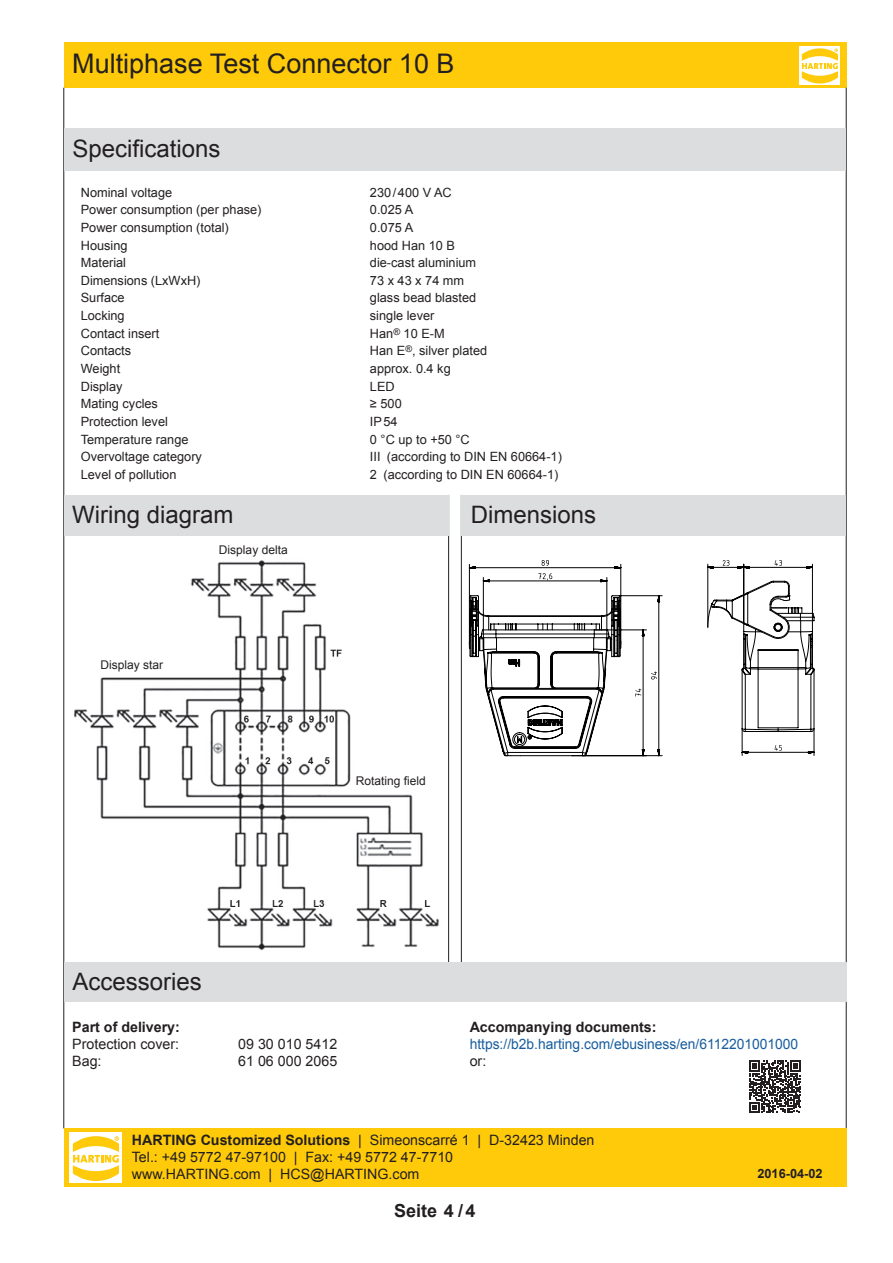
<style>
.page{position:relative;width:893px;height:1263px;background:#fff}
.page>*{position:absolute;margin:0;border:0;box-sizing:border-box;transform-origin:0 0}
.t1{font:27px "Arial";color:#231f20}
.t2{font:24px "Arial";color:#231f20}
.t3{font:700 18px "Arial";color:#231f20}
.t4{font:14.25px/17.1px "Arial";color:#231f20}
.t5{font:14.25px "Arial";color:#175d9e}
.t6{font:700 14.25px "Arial";color:#231f20}
.t7{font:12.75px "Arial";color:#231f20}
.t8{font:700 12.75px "Arial";color:#231f20}
.t9{font:12.75px "Arial";letter-spacing:.28em;color:#231f20}
.t10{font:12px "Arial";color:#231f20}
.s1{font-weight:700}
</style>
<div class="page">
<div style="left:64px;top:43px;width:782px;height:45px;background:#feca0a"></div>
<hr style="left:64px;top:88px;width:1px;height:1040px;background:#231f20">
<hr style="left:846px;top:88px;width:1px;height:1040px;background:#231f20">
<div style="left:64px;top:129px;width:782px;height:42px;background:#dcdddf"></div>
<hr style="left:448px;top:495px;width:1px;height:487px;background:#231f20">
<hr style="left:461px;top:495px;width:1px;height:487px;background:#231f20">
<div style="left:64px;top:495px;width:384px;height:40px;background:#dcdddf"></div>
<div style="left:462px;top:495px;width:384px;height:40px;background:#dcdddf"></div>
<img style="left:74px;top:560px;width:365px;height:390px">
<svg style="left:468px;top:560px;width:347px;height:197px"></svg>
<div style="left:800px;top:47px;width:40px;height:38px;background:linear-gradient(to bottom,#fff,#fff)"></div>
<svg style="left:802px;top:48px;width:36px;height:36px"></svg>
<div style="left:64px;top:1128px;width:782px;height:58px;background:#feca0a"></div>
<div style="left:70px;top:1132px;width:52px;height:51px;background:#fff"></div>
<svg style="left:73px;top:1136px;width:46px;height:45px"></svg>
<div style="left:64px;top:963px;width:782px;height:39px;background:#dcdddf"></div>
<svg style="left:749px;top:1060px;width:52px;height:53px"></svg>
<h1 class="t1" style="left:72px;top:46px;width:384px">Multiphase Test Connector 10 B</h1>
<h2 class="t2" style="left:72px;top:133px;width:150px">Specifications</h2>
<p class="t7" style="left:81px;top:184px;width:93px">Nominal voltage</p>
<p class="t7" style="left:370px;top:184px;width:83px">230/400 V AC</p>
<p class="t7" style="left:81px;top:201px;width:182px">Power consumption (per phase)</p>
<p class="t7" style="left:370px;top:201px;width:45px">0.025 A</p>
<p class="t7" style="left:81px;top:219px;width:150px">Power consumption (total)</p>
<p class="t7" style="left:370px;top:219px;width:45px">0.075 A</p>
<p class="t7" style="left:81px;top:237px;width:48px">Housing</p>
<p class="t7" style="left:370px;top:237px;width:87px">hood Han 10 B</p>
<p class="t7" style="left:81px;top:254px;width:47px">Material</p>
<p class="t7" style="left:370px;top:254px;width:108px">die-cast aluminium</p>
<p class="t7" style="left:81px;top:272px;width:121px">Dimensions (LxWxH)</p>
<p class="t9" style="left:370px;top:272px;width:96px">73x43x74mm</p>
<p class="t7" style="left:81px;top:290px;width:45px">Surface</p>
<p class="t7" style="left:370px;top:290px;width:108px">glass bead blasted</p>
<p class="t7" style="left:81px;top:307px;width:45px">Locking</p>
<p class="t7" style="left:370px;top:307px;width:66px">single lever</p>
<p class="t7" style="left:81px;top:325px;width:80px">Contact insert</p>
<p class="t7" style="left:370px;top:325px;width:76px">Han<sup>®</sup> 10 E-M</p>
<p class="t7" style="left:81px;top:343px;width:52px">Contacts</p>
<p class="t7" style="left:370px;top:343px;width:119px">Han E<sup>®</sup>, silver plated</p>
<p class="t7" style="left:81px;top:360px;width:41px">Weight</p>
<p class="t7" style="left:370px;top:360px;width:82px">approx. 0.4 kg</p>
<p class="t7" style="left:81px;top:378px;width:43px">Display</p>
<p class="t7" style="left:370px;top:378px;width:26px">LED</p>
<p class="t7" style="left:81px;top:395px;width:79px">Mating cycles</p>
<p class="t7" style="left:370px;top:395px;width:33px">≥ 500</p>
<p class="t7" style="left:81px;top:413px;width:89px">Protection level</p>
<p class="t7" style="left:370px;top:413px;width:29px">IP54</p>
<p class="t7" style="left:81px;top:431px;width:109px">Temperature range</p>
<p class="t7" style="left:370px;top:431px;width:101px">0 °C up to +50 °C</p>
<p class="t7" style="left:81px;top:448px;width:123px">Overvoltage category</p>
<p class="t7" style="left:370px;top:448px;width:194px">III (according to DIN EN 60664-1)</p>
<p class="t7" style="left:81px;top:466px;width:97px">Level of pollution</p>
<p class="t7" style="left:370px;top:466px;width:190px">2 (according to DIN EN 60664-1)</p>
<h2 class="t2" style="left:72px;top:498px;width:163px">Wiring diagram</h2>
<h2 class="t2" style="left:471px;top:498px;width:127px">Dimensions</h2>
<p class="t10" style="left:100px;top:657px;width:64px">Display star</p>
<p class="t10" style="left:219px;top:542px;width:70px">Display delta</p>
<p class="t10" style="left:356px;top:773px;width:72px">Rotating field</p>
<h2 class="t2" style="left:72px;top:966px;width:131px">Accessories</h2>
<p class="t6" style="left:72px;top:1017px;width:109px">Part of delivery:</p>
<p class="t4" style="left:72px;top:1036px;width:108px">Protection cover:</p>
<p class="t4" style="left:238px;top:1036px;width:101px">09 30 010 5412</p>
<p class="t4" style="left:72px;top:1053px;width:31px">Bag:</p>
<p class="t4" style="left:238px;top:1053px;width:101px">61 06 000 2065</p>
<p class="t6" style="left:470px;top:1017px;width:188px">Accompanying documents:</p>
<p class="t5" style="left:470px;top:1035px;width:330px">https://b2b.harting.com/ebusiness/en/6112201001000</p>
<p class="t4" style="left:470px;top:1053px;width:18px">or:</p>
<p class="t4" style="left:132px;top:1131px;width:464px"><span class="s1">HARTING Customized Solutions</span> | Simeonscarré 1 | D-32423 Minden<br>Tel.: +49 5772 47-97100 | Fax: +49 5772 47-7710<br>www.HARTING.com | HCS@HARTING.com</p>
<h3 class="t3" style="left:394px;top:1199px;width:83px">Seite 4 /4</h3>
<p class="t8" style="left:757px;top:1165px;width:67px">2016-04-02</p>
</div>
